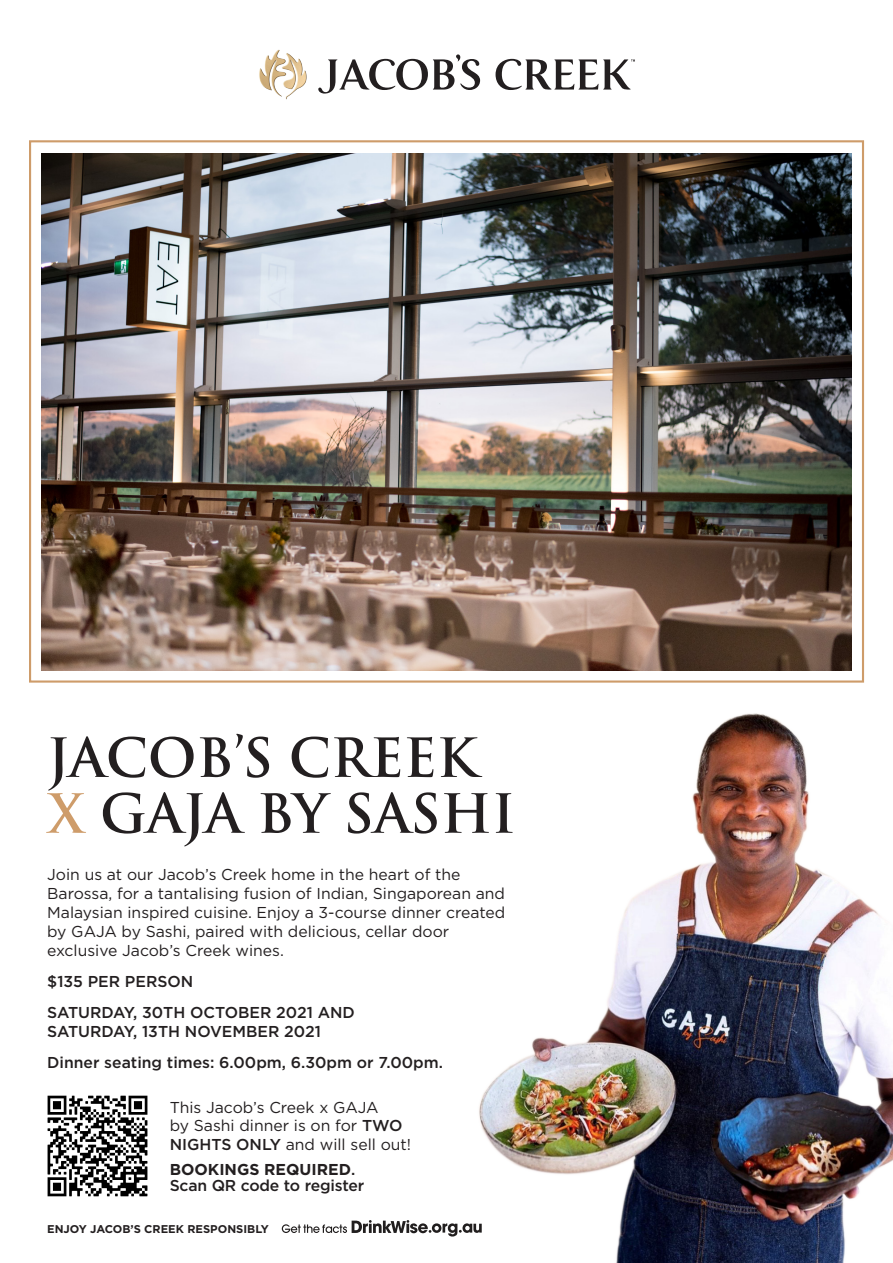
<style>
.page{position:relative;width:893px;height:1263px;background:#fff}
.page>*{position:absolute;margin:0;border:0;box-sizing:border-box;transform-origin:0 0}
.t1{font:700 52.5px/55.8px "Trajan";color:#231f20}
.t2{font:15.75px/18.9px "Gotham";color:#231f20}
.t3{font:500 15.75px/18.9px "Gotham";color:#231f20}
.t4{font:700 11.25px "Gotham";color:#231f20}
.s1{color:#ce9c6a}
.s2{font-weight:500}
.s3{font-weight:700}
</style>
<div class="page">
<svg style="left:282px;top:1220px;width:195px;height:16px"></svg>
<svg style="left:318px;top:54px;width:317px;height:40px"></svg>
<img style="left:259px;top:49px;width:48px;height:51px">
<img style="left:477px;top:713px;width:416px;height:550px">
<img style="left:47px;top:1095px;width:101px;height:102px">
<img style="left:42px;top:153px;width:809px;height:518px">
<p class="t1" style="left:47px;top:730px;width:470px">JACOB’S CREEK<br><span class="s1">X</span> GAJA BY SASHI</p>
<p class="t2" style="left:47px;top:865px;width:460px">Join us at our Jacob’s Creek home in the heart of the Barossa, for a tantalising fusion of Indian, Singaporean and Malaysian inspired cuisine. Enjoy a 3-course dinner created by GAJA by Sashi, paired with delicious, cellar door exclusive Jacob’s Creek wines.</p>
<p class="t3" style="left:47px;top:971px;width:148px">$135 PER PERSON</p>
<p class="t3" style="left:47px;top:1002px;width:309px">SATURDAY, 30TH OCTOBER 2021 AND<br>SATURDAY, 13TH NOVEMBER 2021</p>
<p class="t3" style="left:47px;top:1052px;width:397px">Dinner seating times: 6.00pm, 6.30pm or 7.00pm.</p>
<p class="t2" style="left:170px;top:1097px;width:243px">This Jacob’s Creek x GAJA<br>by Sashi dinner is on for <span class="s2">TWO<br>NIGHTS ONLY</span> and will sell out!</p>
<p class="t3" style="left:170px;top:1161px;width:196px;line-height:15.9px"><span class="s3">BOOKINGS REQUIRED</span>.<br>Scan QR code to register</p>
<p class="t4" style="left:47px;top:1222px;width:223px">ENJOY JACOB’S CREEK RESPONSIBLY</p>
</div>
